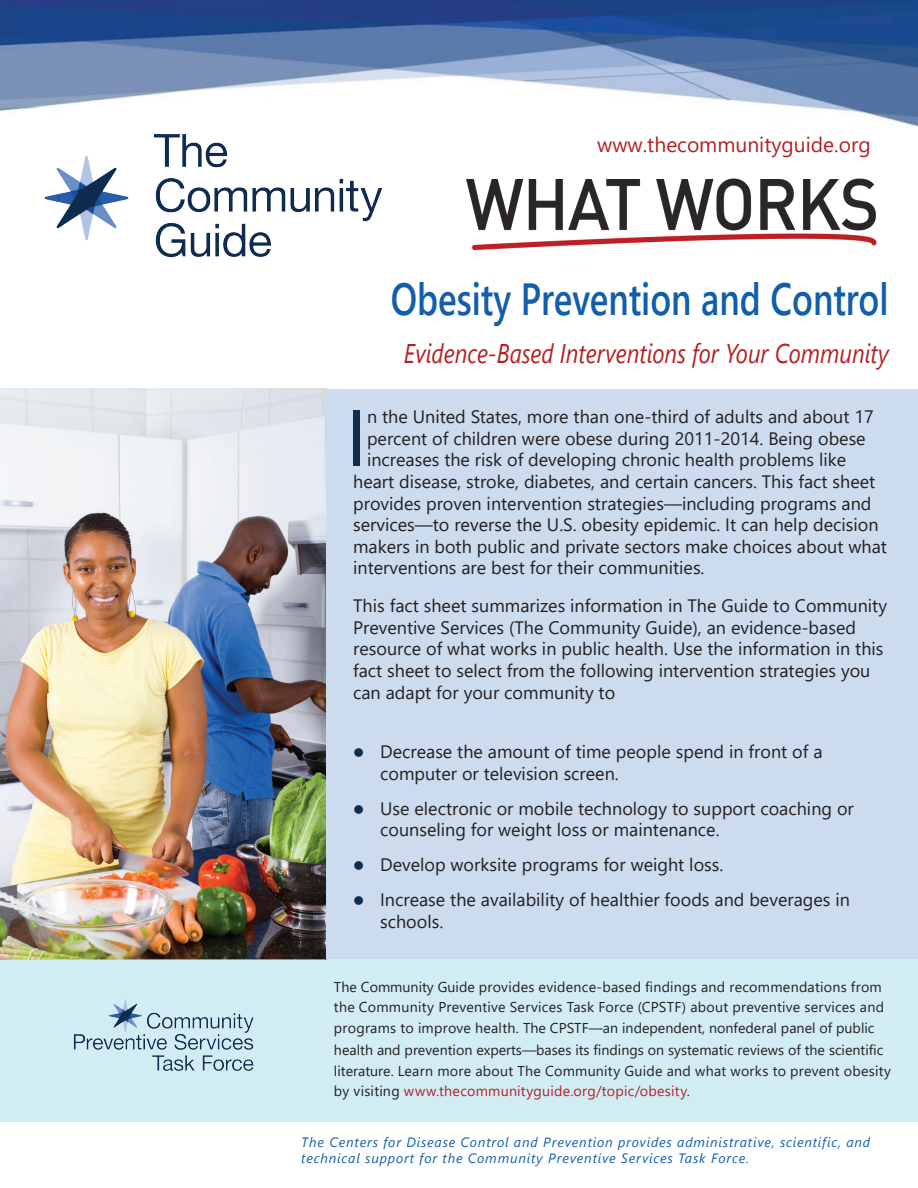
<style>
.page{position:relative;width:918px;height:1188px;background:#fff}
.page>*{position:absolute;margin:0;border:0;box-sizing:border-box;transform-origin:0 0}
.t1{font:79.65px "Segoe UI";color:#0e2d4f}
.t2{font:600 45px "Segoe UI";color:#125eab;scale:.78 1}
.t3{font:italic 27px "Segoe UI";color:#b51f23;scale:.83 1}
.t4{font:21px "Segoe UI";color:#b51f23}
.t5{font:18px/21.6px "Segoe UI";color:#231f20}
.t6{font:14.25px/21.3px "Segoe UI";letter-spacing:.01em;color:#231f20}
.t7{font:14.25px "Segoe UI";letter-spacing:.015em;color:#b51f23}
.t8{font:italic 13.5px/16.2px "Segoe UI";letter-spacing:.06em;color:#125eab}
.s1{color:#231f20}
</style>
<div class="page">
<img style="left:0;top:389px;width:326px;height:570px">
<div style="left:326px;top:390px;width:591px;height:569px;background:#ccdbee"></div>
<div style="left:0;top:959px;width:917px;height:163px;background:#d1edf3"></div>
<img style="left:466px;top:178px;width:411px;height:73px">
<img style="left:44px;top:134px;width:339px;height:124px">
<img style="left:1px;top:0;width:917px;height:127px">
<img style="left:73px;top:999px;width:181px;height:72px">
<p class="t4" style="left:597px;top:125px;width:275px">www.thecommunityguide.org</p>
<p class="t2" style="left:391px;top:257px;width:640px">Obesity Prevention and Control</p>
<p class="t3" style="left:404px;top:332px;width:586px">Evidence-Based Interventions for Your Community</p>
<p class="t1" style="left:346px;top:363px;width:23px">I</p>
<p class="t5" style="left:367px;top:404px;width:508px">n the United States, more than one-third of adults and about 17</p>
<p class="t5" style="left:367px;top:426px;width:500px">percent of children were obese during 2011-2014. Being obese</p>
<p class="t5" style="left:367px;top:448px;width:481px">increases the risk of developing chronic health problems like</p>
<p class="t5" style="left:353px;top:469px;width:524px">heart disease, stroke, diabetes, and certain cancers. This fact sheet</p>
<p class="t5" style="left:353px;top:491px;width:520px">provides proven intervention strategies—including programs and</p>
<p class="t5" style="left:353px;top:512px;width:527px">services—to reverse the U.S. obesity epidemic. It can help decision</p>
<p class="t5" style="left:353px;top:534px;width:535px">makers in both public and private sectors make choices about what</p>
<p class="t5" style="left:353px;top:556px;width:353px">interventions are best for their communities.</p>
<p class="t5" style="left:353px;top:593px;width:535px">This fact sheet summarizes information in The Guide to Community Preventive Services (The Community Guide), an evidence-based resource of what works in public health. Use the information in this fact sheet to select from the following intervention strategies you can adapt for your community to</p>
<p class="t5" style="left:380px;top:739px;width:444px">Decrease the amount of time people spend in front of a computer or television screen.</p>
<p class="t5" style="left:380px;top:796px;width:475px">Use electronic or mobile technology to support coaching or counseling for weight loss or maintenance.</p>
<p class="t5" style="left:380px;top:853px;width:345px">Develop worksite programs for weight loss.</p>
<p class="t5" style="left:380px;top:888px;width:471px">Increase the availability of healthier foods and beverages in schools.</p>
<p class="t6" style="left:334px;top:976px;width:552px;line-height:19.5px">The Community Guide provides evidence-based findings and recommendations from the Community Preventive Services Task Force (CPSTF) about preventive services and</p>
<p class="t6" style="left:334px;top:1016px;width:559px">programs to improve health. The CPSTF—an independent, nonfederal panel of public health and prevention experts—bases its findings on systematic reviews of the scientific literature. Learn more about The Community Guide and what works to prevent obesity</p>
<p class="t7" style="left:334px;top:1077px;width:358px"><span class="s1">by visiting</span> www.thecommunityguide.org/topic/obesity<span class="s1">.</span></p>
<p class="t8" style="left:301px;top:1133px;width:570px">The Centers for Disease Control and Prevention provides administrative, scientific, and technical support for the Community Preventive Services Task Force.</p>
</div>
